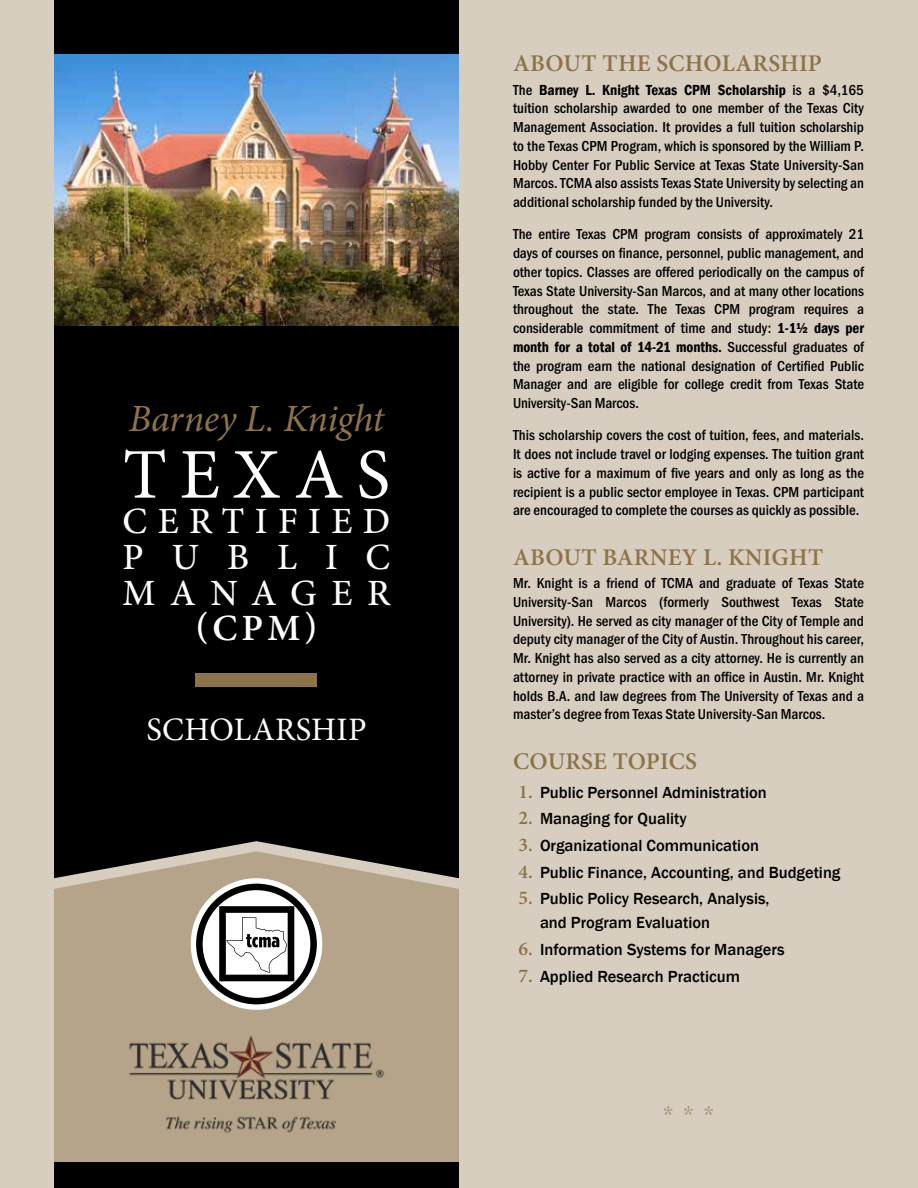
<style>
.page{position:relative;width:918px;height:1188px;background:#d7cec0}
.page>*{position:absolute;margin:0;border:0;box-sizing:border-box;transform-origin:0 0}
.t1{font:71.25px "Minion Pro";letter-spacing:.18em;color:#fff}
.t2{font:italic 38.4px "Minion Pro";letter-spacing:-.01em;color:#8d734a}
.t3{font:500 37.05px/35.7px "Minion Pro";letter-spacing:.365em;color:#fff;text-align:justify}
.t4{font:600 37.05px "Minion Pro";color:#fff}
.t5{font:32.85px "Minion Pro";letter-spacing:.01em;color:#fff}
.t6{font:600 24px "Minion Pro";letter-spacing:.01em;color:#8d734a}
.t7{font:500 16.5px/24px "Franklin Gothic";color:#000}
.t8{font:500 15px/18.8px "Franklin Gothic URW Con";color:#000;text-align:justify}
.t9{font:600 condensed 15px "Franklin Gothic";color:#000}
.s1{font-family:"Franklin Gothic URW Con";font-weight:500;font-stretch:normal}
.s2{font-family:"Franklin Gothic";font-weight:600;font-stretch:condensed}
.s3{font-family:"Minion Pro";font-weight:600;font-size:19.5px;color:#8d734a}
</style>
<div class="page">
<div style="left:54px;top:0;width:405px;height:851px;background:#000"></div>
<img style="left:54px;top:54px;width:405px;height:271px">
<div style="left:196px;top:673px;width:121px;height:14px;background:#8d734a"></div>
<svg style="left:54px;top:851px;width:405px;height:311px;background:#ad9d84"></svg>
<div style="left:191px;top:878px;width:131px;height:132px;background:#fff;border-radius:50%"></div>
<svg style="left:196px;top:884px;width:121px;height:120px"></svg>
<div style="left:54px;top:1162px;width:405px;height:26px;background:#000"></div>
<svg style="left:664px;top:1106px;width:49px;height:9px"></svg>
<img style="left:122px;top:1035px;width:269px;height:100px">
<h2 class="t2" style="left:129px;top:393px;width:257px">Barney L. Knight</h2>
<h1 class="t1" style="left:123px;top:427px;width:269px">TEXAS</h1>
<h3 class="t3" style="left:123px;top:504px;width:269px">CERTIFIED PUBLIC MANAGER</h3>
<h3 class="t4" style="left:196px;top:603px;width:123px">(CPM)</h3>
<h3 class="t5" style="left:146px;top:708px;width:222px">SCHOLARSHIP</h3>
<h3 class="t6" style="left:513px;top:47px;width:311px">ABOUT THE SCHOLARSHIP</h3>
<p class="t9" style="left:513px;top:79px;width:352px"><span class="s1">The</span> Barney L. Knight Texas CPM Scholarship <span class="s1">is a $4,165</span></p>
<p class="t8" style="left:513px;top:98px;width:353px">tuition scholarship awarded to one member of the Texas City Management Association. It provides a full tuition scholarship to the Texas CPM Program, which is sponsored by the William P.<br>Hobby Center For Public Service at Texas State University-San Marcos. TCMA also assists Texas State University by selecting an additional scholarship funded by the University.</p>
<p class="t8" style="left:513px;top:224px;width:353px">The entire Texas CPM program consists of approximately 21 days of courses on finance, personnel, public management, and other topics. Classes are offered periodically on the campus of Texas State University-San Marcos, and at many other locations throughout the state. The Texas CPM program requires a considerable commitment of time and study: <span class="s2">1-1½ days per</span></p>
<p class="t9" style="left:513px;top:337px;width:353px">month for a total of 14-21 months. <span class="s1">Successful graduates of</span></p>
<p class="t8" style="left:513px;top:356px;width:353px">the program earn the national designation of Certified Public Manager and are eligible for college credit from Texas State University-San Marcos.</p>
<p class="t8" style="left:513px;top:425px;width:353px">This scholarship covers the cost of tuition, fees, and materials.<br>It does not include travel or lodging expenses. The tuition grant is active for a maximum of five years and only as long as the recipient is a public sector employee in Texas. CPM participant are encouraged to complete the courses as quickly as possible.</p>
<h3 class="t6" style="left:513px;top:541px;width:312px">ABOUT BARNEY L. KNIGHT</h3>
<p class="t8" style="left:513px;top:573px;width:353px">Mr. Knight is a friend of TCMA and graduate of Texas State University-San Marcos (formerly Southwest Texas State University). He served as city manager of the City of Temple and deputy city manager of the City of Austin. Throughout his career, Mr. Knight has also served as a city attorney. He is currently an attorney in private practice with an office in Austin. Mr. Knight holds B.A. and law degrees from The University of Texas and a master’s degree from Texas State University-San Marcos.</p>
<h3 class="t6" style="left:513px;top:745px;width:186px">COURSE TOPICS</h3>
<p class="t7" style="left:518px;top:780px;width:250px"><span class="s3">1.</span> Public Personnel Administration</p>
<p class="t7" style="left:518px;top:807px;width:170px"><span class="s3">2.</span> Managing for Quality</p>
<p class="t7" style="left:518px;top:834px;width:242px"><span class="s3">3.</span> Organizational Communication</p>
<p class="t7" style="left:518px;top:860px;width:324px"><span class="s3">4.</span> Public Finance, Accounting, and Budgeting</p>
<p class="t7" style="left:540px;top:887px;width:231px;text-indent:-22px"><span class="s3">5.</span> Public Policy Research, Analysis, and Program Evaluation</p>
<p class="t7" style="left:518px;top:938px;width:268px"><span class="s3">6.</span> Information Systems for Managers</p>
<p class="t7" style="left:518px;top:964px;width:223px"><span class="s3">7.</span> Applied Research Practicum</p>
</div>
